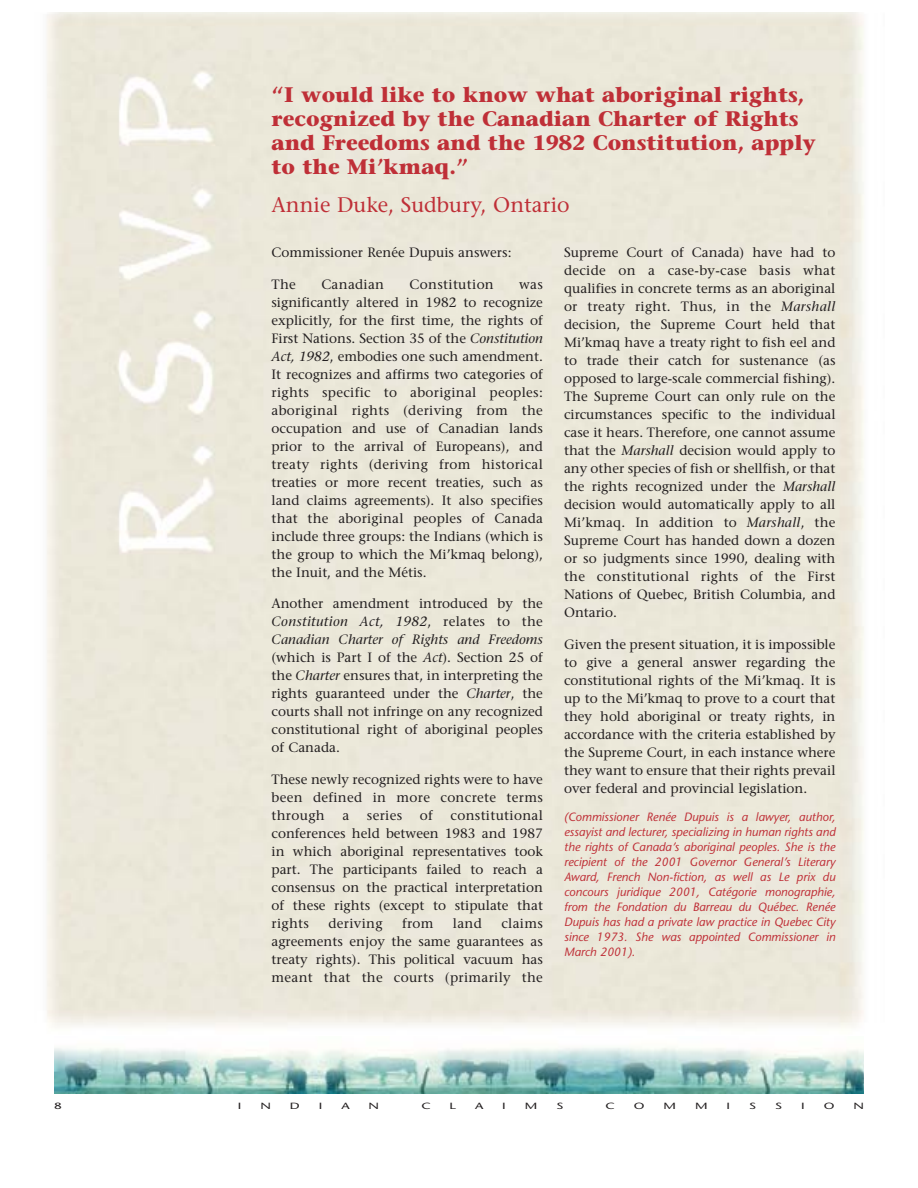
<style>
.page{position:relative;width:918px;height:1188px;background:#fff}
.page>*{position:absolute;margin:0;border:0;box-sizing:border-box;transform-origin:0 0}
.t1{font:700 21px/24px "Stone Serif";color:#bf2f37}
.t2{font:21px "Stone Serif";color:#bf2f37}
.t3{font:13.5px/18px "Stone Serif";color:#231f20;text-align:justify}
.t4{font:13.5px "Stone Serif";letter-spacing:.025em;color:#231f20}
.t5{font:italic 12px/15px "Stone Sans";color:#bf2f37;text-align:justify}
.t6{font:9px "Stone Sans";color:#231f20;scale:1.5 1}
.s1{font-style:italic}
</style>
<div class="page">
<img style="left:54px;top:1037px;width:810px;height:57px">
<h1 class="t1" style="left:272px;top:85px;width:546px">“I would like to know what aboriginal rights, recognized by the Canadian Charter of Rights and Freedoms and the 1982 Constitution, apply to the Mi’kmaq.”</h1>
<h1 class="t2" style="left:272px;top:196px;width:300px">Annie Duke, Sudbury, Ontario</h1>
<p class="t3" style="left:272px;top:245px;width:242px">Commissioner Renée Dupuis answers:</p>
<p class="t3" style="left:272px;top:277px;width:26px">The</p>
<p class="t4" style="left:321px;top:279px;width:64px">Canadian</p>
<p class="t4" style="left:410px;top:279px;width:86px">Constitution</p>
<p class="t3" style="left:272px;top:277px;width:273px;text-indent:248px">was significantly altered in 1982 to recognize explicitly, for the first time, the rights of First Nations. Section 35 of the <span class="s1">Constitution Act, 1982</span>, embodies one such amendment.<br>It recognizes and affirms two categories of rights specific to aboriginal peoples: aboriginal rights (deriving from the occupation and use of Canadian lands prior to the arrival of Europeans), and treaty rights (deriving from historical treaties or more recent treaties, such as land claims agreements). It also specifies that the aboriginal peoples of Canada include three groups: the Indians (which is the group to which the Mi’kmaq belong), the Inuit, and the Métis.</p>
<p class="t3" style="left:272px;top:596px;width:273px">Another amendment introduced by the <span class="s1">Constitution Act, 1982</span>, relates to the <span class="s1">Canadian Charter of Rights and Freedoms </span>(which is Part I of the <span class="s1">Act</span>). Section 25 of the <span class="s1">Charter</span> ensures that, in interpreting the rights guaranteed under the <span class="s1">Charter</span>, the courts shall not infringe on any recognized constitutional right of aboriginal peoples of Canada.</p>
<p class="t3" style="left:272px;top:772px;width:273px">These newly recognized rights were to have been defined in more concrete terms through</p>
<p class="t3" style="left:342px;top:808px;width:8px">a</p>
<p class="t3" style="left:367px;top:808px;width:37px">series</p>
<p class="t3" style="left:420px;top:808px;width:14px">of</p>
<p class="t3" style="left:272px;top:808px;width:273px;text-indent:179px">constitutional conferences held between 1983 and 1987 in which aboriginal representatives took part. The participants failed to reach a consensus on the practical interpretation of these rights (except to stipulate that rights</p>
<p class="t4" style="left:328px;top:918px;width:56px">deriving</p>
<p class="t3" style="left:402px;top:916px;width:33px">from</p>
<p class="t3" style="left:453px;top:916px;width:31px">land</p>
<p class="t3" style="left:272px;top:916px;width:273px;text-indent:230px">claims agreements enjoy the same guarantees as treaty rights). This political vacuum has meant that the courts (primarily the</p>
<p class="t3" style="left:564px;top:245px;width:273px">Supreme Court of Canada) have had to decide on a case-by-case basis what qualifies in concrete terms as an aboriginal or treaty right. Thus, in the <span class="s1">Marshall </span>decision, the Supreme Court held that Mi’kmaq have a treaty right to fish eel and to trade their catch for sustenance (as opposed to large-scale commercial fishing).<br>The Supreme Court can only rule on the circumstances specific to the individual case it hears. Therefore, one cannot assume that the <span class="s1">Marshall</span> decision would apply to any other species of fish or shellfish, or that the rights recognized under the <span class="s1">Marshall </span>decision would automatically apply to all Mi’kmaq. In addition to <span class="s1">Marshall</span>, the Supreme Court has handed down a dozen or so judgments since 1990, dealing with the constitutional rights of the First Nations of Quebec, British Columbia, and Ontario.</p>
<p class="t3" style="left:564px;top:637px;width:273px">Given the present situation, it is impossible to give a general answer regarding the constitutional rights of the Mi’kmaq. It is up to the Mi’kmaq to prove to a court that they hold aboriginal or treaty rights, in accordance with the criteria established by the Supreme Court, in each instance where they want to ensure that their rights prevail over federal and provincial legislation.</p>
<p class="t5" style="left:564px;top:811px;width:273px">(Commissioner Renée Dupuis is a lawyer, author, essayist and lecturer, specializing in human rights and the rights of Canada’s aboriginal peoples. She is the recipient of the 2001 Governor General’s Literary Award, French Non-fiction, as well as Le prix du concours juridique 2001, Catégorie monographie, from the Fondation du Barreau du Québec. Renée Dupuis has had a private law practice in Quebec City since 1973. She was appointed Commissioner in March 2001).</p>
<p class="t6" style="left:54px;top:1102px;width:7px">8</p>
<p class="t6" style="left:238px;top:1102px;width:4px">I</p>
<p class="t6" style="left:260px;top:1102px;width:9px">N</p>
<p class="t6" style="left:290px;top:1102px;width:8px">D</p>
<p class="t6" style="left:319px;top:1102px;width:4px">I</p>
<p class="t6" style="left:341px;top:1102px;width:7px">A</p>
<p class="t6" style="left:369px;top:1102px;width:9px">N</p>
<p class="t6" style="left:421px;top:1102px;width:8px">C</p>
<p class="t6" style="left:450px;top:1102px;width:6px">L</p>
<p class="t6" style="left:475px;top:1102px;width:7px">A</p>
<p class="t6" style="left:502px;top:1102px;width:4px">I</p>
<p class="t6" style="left:525px;top:1102px;width:10px">M</p>
<p class="t6" style="left:556px;top:1102px;width:6px">S</p>
<p class="t6" style="left:606px;top:1102px;width:8px">C</p>
<p class="t6" style="left:634px;top:1102px;width:9px">O</p>
<p class="t6" style="left:664px;top:1102px;width:10px">M</p>
<p class="t6" style="left:695px;top:1102px;width:10px">M</p>
<p class="t6" style="left:727px;top:1102px;width:4px">I</p>
<p class="t6" style="left:749px;top:1102px;width:6px">S</p>
<p class="t6" style="left:775px;top:1102px;width:6px">S</p>
<p class="t6" style="left:801px;top:1102px;width:4px">I</p>
<p class="t6" style="left:824px;top:1102px;width:9px">O</p>
<p class="t6" style="left:853px;top:1102px;width:9px">N</p>
</div>
